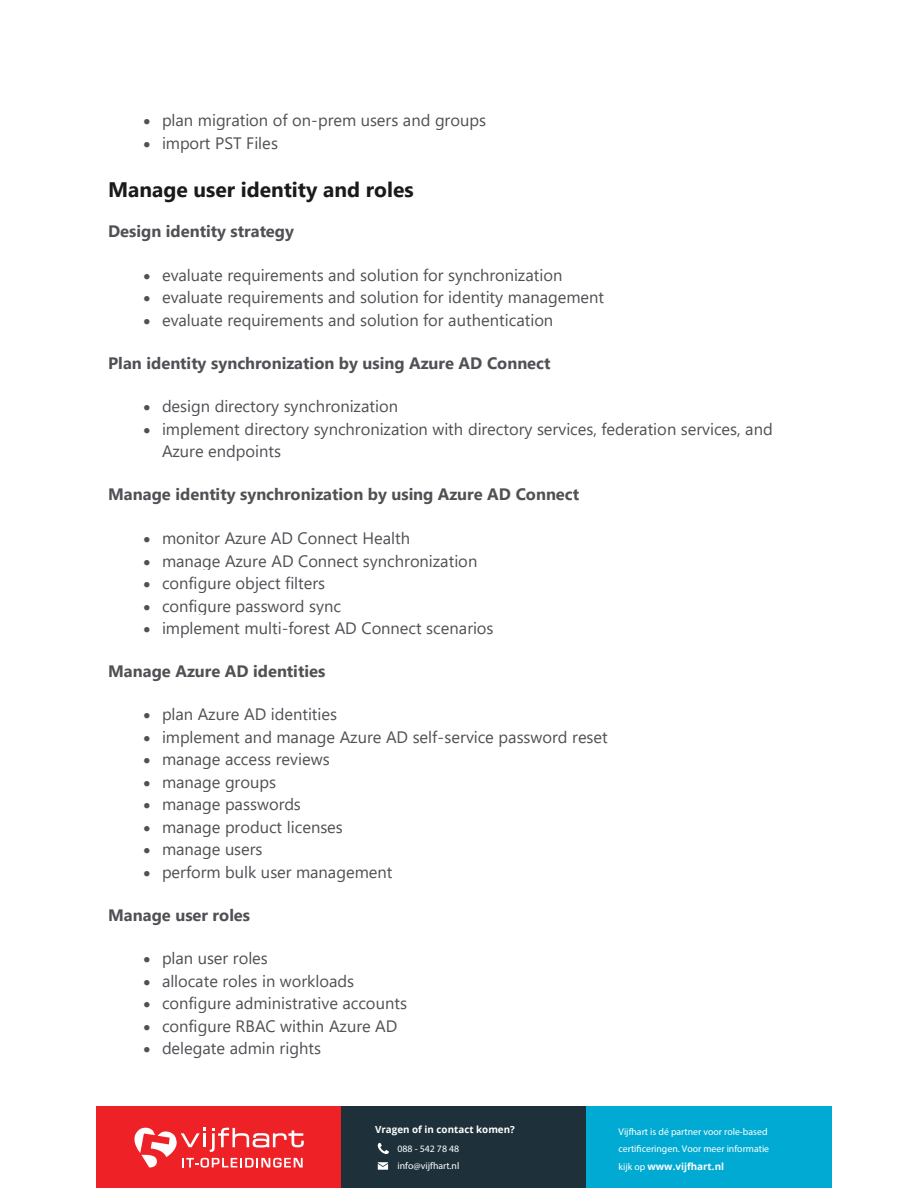
<style>
.page{position:relative;width:918px;height:1188px;background:#fff}
.page>*{position:absolute;margin:0;border:0;box-sizing:border-box;transform-origin:0 0}
.t1{font:700 21px "Segoe UI";color:#1a1a1a}
.t2{font:16.5px/22.5px "Segoe UI";color:#505055}
.t3{font:700 16.5px "Segoe UI";color:#505055}
.t4{font:9.75px/17.5px "Myriad Pro";color:#fff}
.t5{font:700 9.75px "Open Sans";color:#fff}
.s1{font-family:"Myriad Pro";font-weight:400}
</style>
<div class="page">
<div style="left:96px;top:1107px;width:245px;height:81px;background:#ee2127"></div>
<div style="left:341px;top:1107px;width:246px;height:81px;background:#1e313a"></div>
<div style="left:587px;top:1107px;width:245px;height:81px;background:#00aad2"></div>
<svg style="left:378px;top:1162px;width:10px;height:8px"></svg>
<svg style="left:378px;top:1143px;width:11px;height:11px"></svg>
<svg style="left:134px;top:1127px;width:170px;height:41px"></svg>
<p class="t2" style="left:143px;top:108px;width:344px">• plan migration of on-prem users and groups</p>
<p class="t2" style="left:143px;top:130px;width:136px">• import PST Files</p>
<p class="t1" style="left:108px;top:170px;width:307px">Manage user identity and roles</p>
<p class="t3" style="left:108px;top:216px;width:188px">Design identity strategy</p>
<p class="t2" style="left:143px;top:262px;width:421px">• evaluate requirements and solution for synchronization</p>
<p class="t2" style="left:143px;top:285px;width:462px">• evaluate requirements and solution for identity management</p>
<p class="t2" style="left:143px;top:307px;width:411px">• evaluate requirements and solution for authentication</p>
<p class="t3" style="left:108px;top:347px;width:444px">Plan identity synchronization by using Azure AD Connect</p>
<p class="t2" style="left:143px;top:394px;width:256px">• design directory synchronization</p>
<p class="t2" style="left:162px;top:416px;width:612px;text-indent:-19px">• implement directory synchronization with directory services, federation services, and<br>Azure endpoints</p>
<p class="t3" style="left:108px;top:479px;width:473px">Manage identity synchronization by using Azure AD Connect</p>
<p class="t2" style="left:143px;top:525px;width:268px">• monitor Azure AD Connect Health</p>
<p class="t2" style="left:143px;top:548px;width:336px">• manage Azure AD Connect synchronization</p>
<p class="t2" style="left:143px;top:570px;width:183px">• configure object filters</p>
<p class="t2" style="left:143px;top:593px;width:199px">• configure password sync</p>
<p class="t2" style="left:143px;top:615px;width:352px">• implement multi-forest AD Connect scenarios</p>
<p class="t3" style="left:108px;top:656px;width:219px">Manage Azure AD identities</p>
<p class="t2" style="left:143px;top:702px;width:195px">• plan Azure AD identities</p>
<p class="t2" style="left:143px;top:724px;width:466px">• implement and manage Azure AD self-service password reset</p>
<p class="t2" style="left:143px;top:747px;width:188px">• manage access reviews</p>
<p class="t2" style="left:143px;top:769px;width:134px">• manage groups</p>
<p class="t2" style="left:143px;top:792px;width:159px">• manage passwords</p>
<p class="t2" style="left:143px;top:814px;width:201px">• manage product licenses</p>
<p class="t2" style="left:143px;top:837px;width:121px">• manage users</p>
<p class="t2" style="left:143px;top:859px;width:251px">• perform bulk user management</p>
<p class="t3" style="left:108px;top:900px;width:144px">Manage user roles</p>
<p class="t2" style="left:143px;top:946px;width:126px">• plan user roles</p>
<p class="t2" style="left:143px;top:968px;width:212px">• allocate roles in workloads</p>
<p class="t2" style="left:143px;top:991px;width:265px">• configure administrative accounts</p>
<p class="t2" style="left:143px;top:1013px;width:255px">• configure RBAC within Azure AD</p>
<p class="t2" style="left:143px;top:1036px;width:179px">• delegate admin rights</p>
<p class="t5" style="left:375px;top:1122px;width:141px">Vragen of in contact komen?</p>
<p class="t4" style="left:398px;top:1140px;width:63px">088 - 542 78 48 info@vijfhart.nl</p>
<p class="t4" style="left:619px;top:1122px;width:152px">Vijfhart is dé partner voor role-based certificeringen. Voor meer informatie</p>
<p class="t5" style="left:619px;top:1159px;width:107px"><span class="s1">kijk op</span> www.vijfhart.nl</p>
</div>
